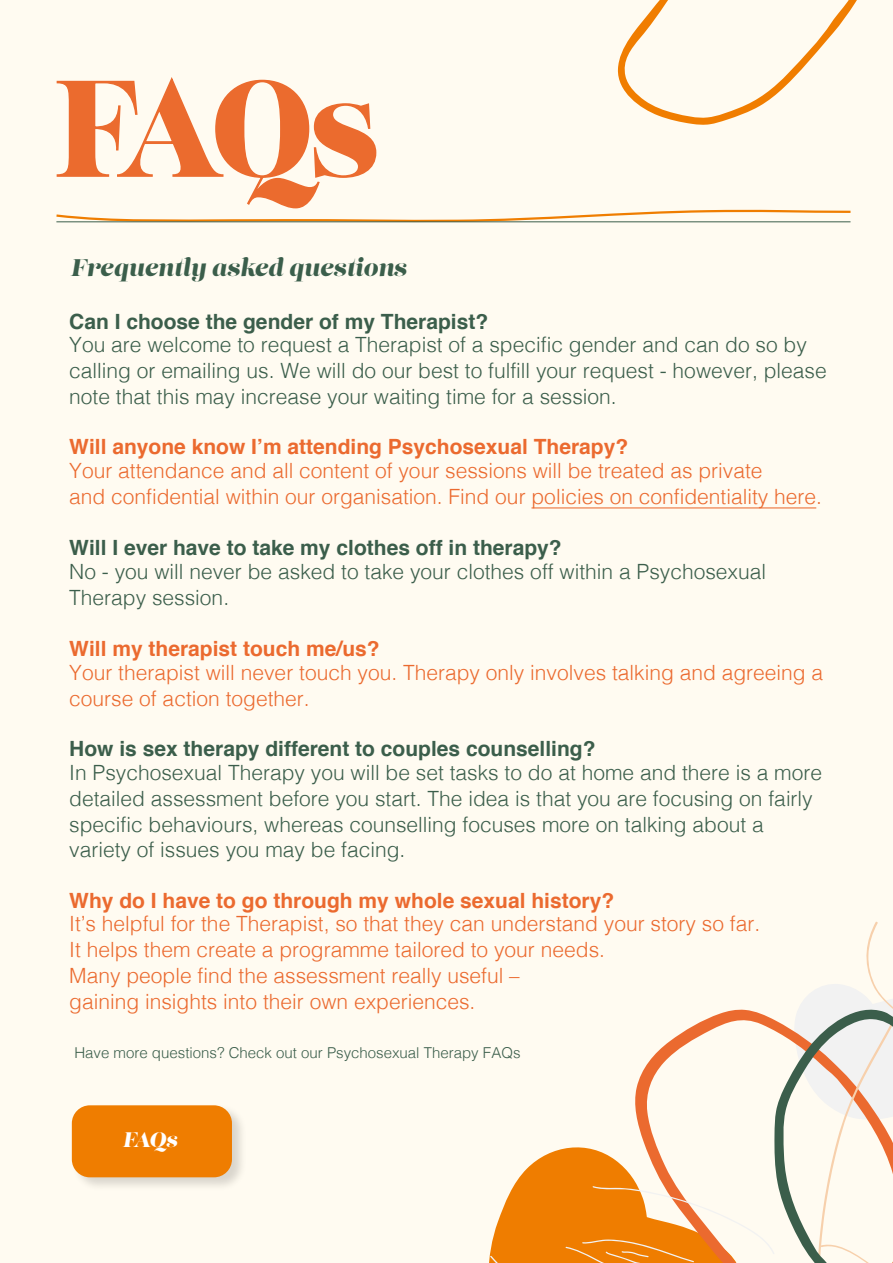
<style>
.page{position:relative;width:893px;height:1263px;background:#fff}
.page>*{position:absolute;margin:0;border:0;box-sizing:border-box;transform-origin:0 0}
.t1{font:italic 24px "Lust";color:#3b5e4b}
.t2{font:300 21px/25.8px "Helvetica";color:#3b5e4b}
.t3{font:300 21px/25.8px "Helvetica";color:#eb6a2f}
.t4{font:700 21px "Helvetica";color:#eb6a2f}
.t5{font:700 21px "Helvetica";color:#3b5e4b}
.t6{font:italic 21px "Lust";color:#fff}
.t7{font:300 15px "Helvetica";color:#3b5e4b}
.s1{font-weight:700}
</style>
<div class="page">
<div style="left:1px;top:1px;width:892px;height:1262px;background:#fffbf1"></div>
<svg style="left:489px;top:921px;width:404px;height:342px"></svg>
<svg style="left:54px;top:0;width:819px;height:223px"></svg>
<hr style="left:531px;top:507px;width:285px;height:1px;background:#eb6a2f">
<div style="left:71px;top:1103px;width:177px;height:89px;background:#000;opacity:.15"></div>
<div style="left:72px;top:1105px;width:160px;height:72px;background:#ef7d00;border-radius:18px"></div>
<p class="t1" style="left:72px;top:252px;width:337px">Frequently asked questions</p>
<p class="t5" style="left:69px;top:304px;width:420px">Can I choose the gender of my Therapist?</p>
<p class="t2" style="left:69px;top:330px;width:759px">You are welcome to request a Therapist of a specific gender and can do so by calling or emailing us. We will do our best to fulfill your request - however, please note that this may increase your waiting time for a session.</p>
<p class="t4" style="left:69px;top:430px;width:560px">Will anyone know I’m attending Psychosexual Therapy?</p>
<p class="t3" style="left:69px;top:456px;width:754px;line-height:26.4px">Your attendance and all content of your sessions will be treated as private<br>and confidential within our organisation. Find our policies on confidentiality here.</p>
<p class="t2" style="left:69px;top:534px;width:698px;line-height:24px"><span class="s1">Will</span> <span class="s1">I ever</span> <span class="s1">have to take</span> <span class="s1">my</span> <span class="s1">clothes off in therapy?<br></span>No - you will never be asked to take your clothes off within a Psychosexual</p>
<p class="t2" style="left:69px;top:583px;width:161px">Therapy session.</p>
<p class="t4" style="left:69px;top:631px;width:312px">Will my therapist touch me/us?</p>
<p class="t3" style="left:69px;top:657px;width:755px;line-height:26.4px">Your therapist will never touch you. Therapy only involves talking and agreeing a course of action together.</p>
<p class="t5" style="left:69px;top:732px;width:528px">How is sex therapy different to couples counselling?</p>
<p class="t2" style="left:69px;top:758px;width:754px">In Psychosexual Therapy you will be set tasks to do at home and there is a more detailed assessment before you start. The idea is that you are focusing on fairly specific behaviours, whereas counselling focuses more on talking about a variety of issues you may be facing.</p>
<p class="t4" style="left:69px;top:883px;width:546px">Why do I have to go through my whole sexual history?</p>
<p class="t3" style="left:69px;top:909px;width:692px">It’s helpful for the Therapist, so that they can understand your story so far.<br>It helps them create a programme tailored to your needs.<br>Many people find the assessment really useful –<br>gaining insights into their own experiences.</p>
<p class="t7" style="left:74px;top:1040px;width:448px">Have more questions? Check out our Psychosexual Therapy FAQs</p>
<p class="t6" style="left:123px;top:1126px;width:56px">FAQs</p>
</div>
